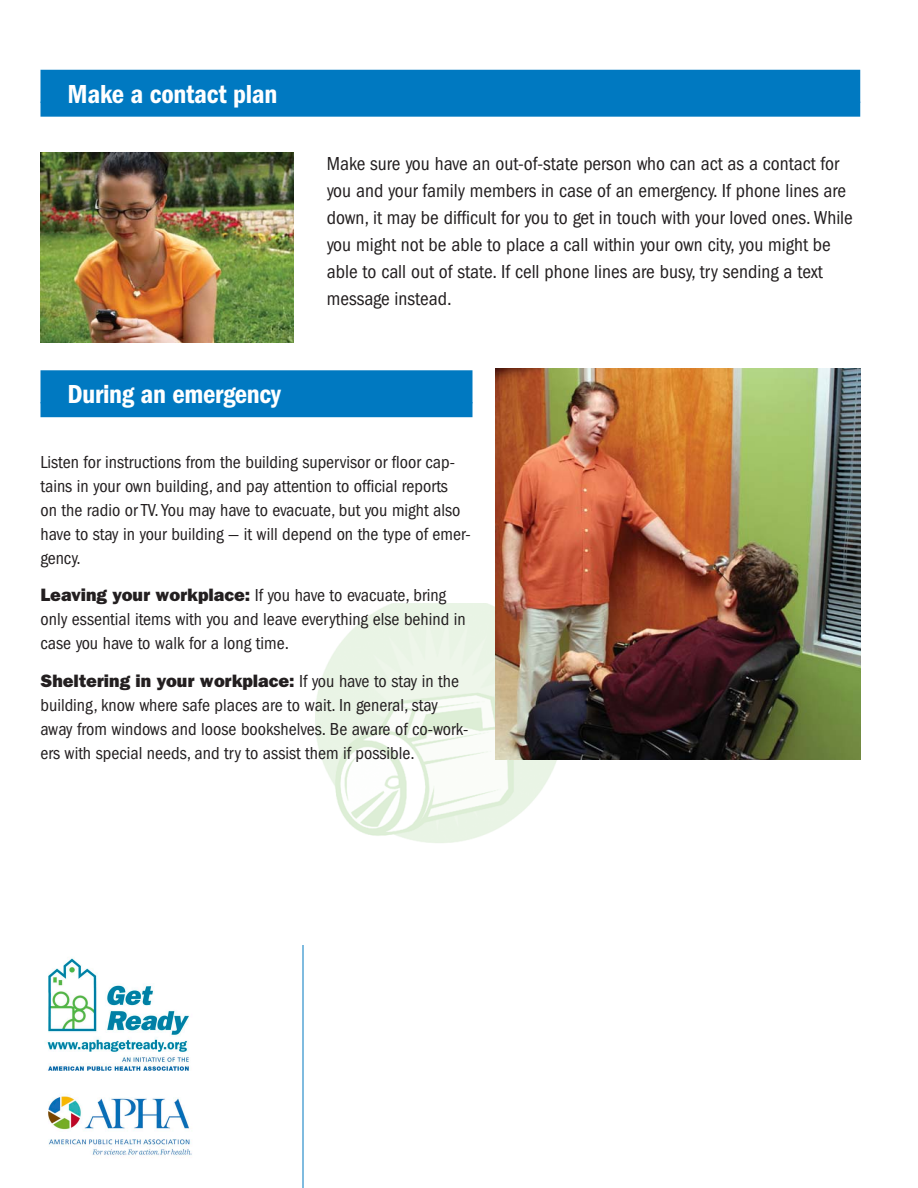
<style>
.page{position:relative;width:918px;height:1188px;background:#fff}
.page>*{position:absolute;margin:0;border:0;box-sizing:border-box;transform-origin:0 0}
.t1{font:600 condensed 27px "Franklin Gothic";letter-spacing:-.01em;color:#fff}
.t2{font:condensed 19.5px/27px "Franklin Gothic";color:#231f20}
.t3{font:condensed 18px/24px "Franklin Gothic";color:#231f20}
.s1{font-weight:800;font-stretch:normal}
</style>
<div class="page">
<hr style="left:303px;top:945px;width:1px;height:243px;background:#0079c1">
<div style="left:40px;top:70px;width:820px;height:33px;background:#0079c1"></div>
<div style="left:40px;top:102px;width:820px;height:15px;background:#0079c1"></div>
<img style="left:40px;top:152px;width:254px;height:190px">
<img style="left:316px;top:604px;width:247px;height:239px">
<img style="left:495px;top:369px;width:365px;height:390px">
<div style="left:40px;top:370px;width:432px;height:33px;background:#0079c1"></div>
<div style="left:40px;top:402px;width:432px;height:15px;background:#0079c1"></div>
<img style="left:45px;top:958px;width:147px;height:197px">
<p class="t1" style="left:68px;top:85px;width:211px">Make a contact plan</p>
<p class="t1" style="left:68px;top:385px;width:215px">During an emergency</p>
<p class="t2" style="left:327px;top:152px;width:528px">Make sure you have an out-of-state person who can act as a contact for you and your family members in case of an emergency. If phone lines are down, it may be difficult for you to get in touch with your loved ones. While you might not be able to place a call within your own city, you might be able to call out of state. If cell phone lines are busy, try sending a text message instead.</p>
<p class="t3" style="left:40px;top:451px;width:432px">Listen for instructions from the building supervisor or floor cap&shy;tains in your own building, and pay attention to official reports<br>on the radio or TV. You may have to evacuate, but you might also have to stay in your building — it will depend on the type of emer&shy;gency.</p>
<p class="t3" style="left:40px;top:585px;width:407px"><span class="s1">Leaving your workplace:</span> If you have to evacuate, bring</p>
<p class="t3" style="left:40px;top:609px;width:427px">only essential items with you and leave everything else behind in case you have to walk for a long time.</p>
<p class="t3" style="left:40px;top:670px;width:429px"><span class="s1">Sheltering in your workplace:</span> If you have to stay in the building, know where safe places are to wait. In general, stay away from windows and loose bookshelves. Be aware of co-work&shy;ers with special needs, and try to assist them if possible.</p>
</div>
